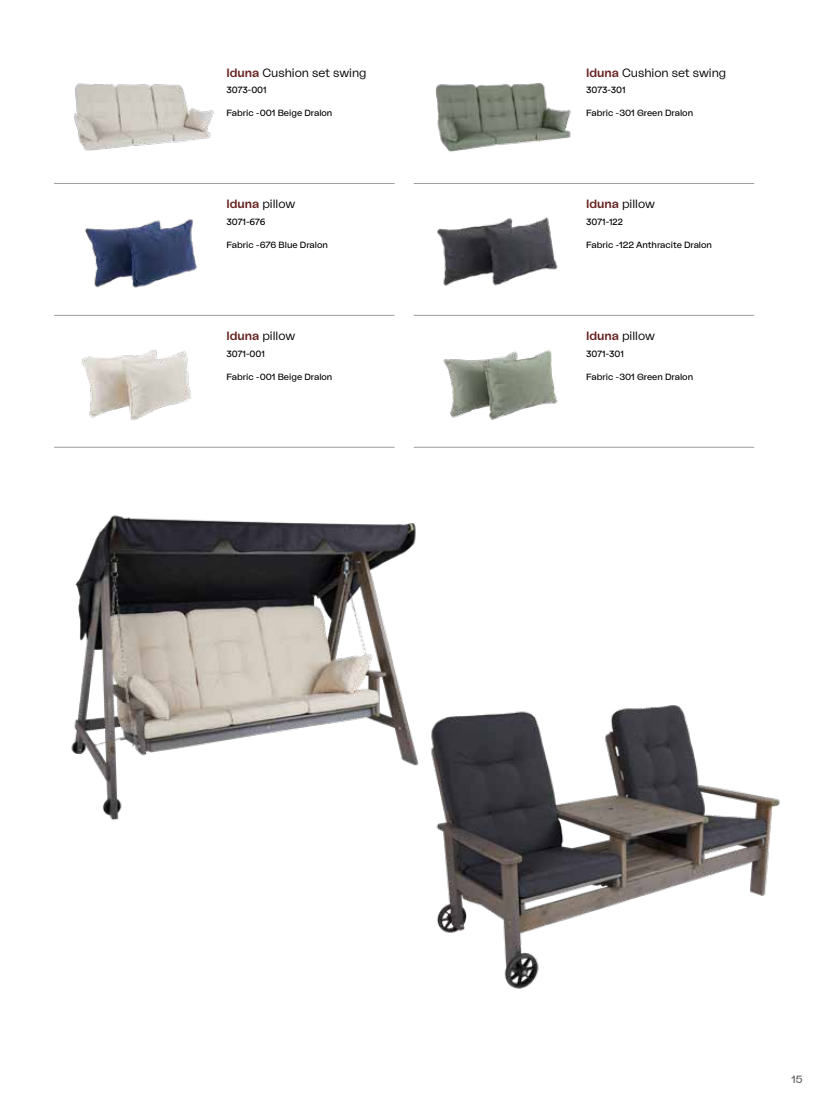
<style>
.page{position:relative;width:830px;height:1106px;background:#fff}
.page>*{position:absolute;margin:0;border:0;box-sizing:border-box;transform-origin:0 0}
.t1{font:300 12px "La Nord";color:#000}
.t2{font:10.5px "La Nord";color:#5a5a59}
.t3{font:9.75px "Circular Std";color:#000}
.t4{font:9px "La Nord";color:#000}
.s1{font-weight:500;color:#672320}
</style>
<div class="page">
<hr style="left:54px;top:183px;width:340px;height:1px;background:#9d9d9c">
<img style="left:74px;top:84px;width:140px;height:67px">
<img style="left:74px;top:83px;width:15px;height:5px">
<hr style="left:413px;top:183px;width:340px;height:1px;background:#9d9d9c">
<img style="left:435px;top:82px;width:136px;height:70px">
<img style="left:435px;top:82px;width:13px;height:6px">
<hr style="left:54px;top:315px;width:340px;height:1px;background:#9d9d9c">
<img style="left:85px;top:219px;width:112px;height:69px">
<hr style="left:413px;top:315px;width:340px;height:1px;background:#9d9d9c">
<img style="left:437px;top:217px;width:121px;height:69px">
<img style="left:437px;top:217px;width:11px;height:3px">
<hr style="left:54px;top:447px;width:340px;height:1px;background:#9d9d9c">
<img style="left:81px;top:349px;width:111px;height:72px">
<img style="left:81px;top:349px;width:8px;height:2px">
<hr style="left:413px;top:447px;width:340px;height:1px;background:#9d9d9c">
<img style="left:443px;top:350px;width:115px;height:70px">
<img style="left:71px;top:515px;width:345px;height:306px">
<img style="left:358px;top:689px;width:423px;height:300px">
<h1 class="t1" style="left:226px;top:64px;width:142px"><span class="s1">Iduna</span> Cushion set swing</h1>
<p class="t3" style="left:226px;top:84px;width:42px">3073-001</p>
<p class="t4" style="left:226px;top:107px;width:107px">Fabric -001 Beige Dralon</p>
<h1 class="t1" style="left:226px;top:196px;width:70px"><span class="s1">Iduna</span> pillow</h1>
<p class="t3" style="left:226px;top:215px;width:40px">3071-676</p>
<p class="t4" style="left:226px;top:238px;width:103px">Fabric -676 Blue Dralon</p>
<h1 class="t1" style="left:226px;top:328px;width:70px"><span class="s1">Iduna</span> pillow</h1>
<p class="t3" style="left:226px;top:347px;width:40px">3071-001</p>
<p class="t4" style="left:226px;top:370px;width:107px">Fabric -001 Beige Dralon</p>
<h1 class="t1" style="left:585px;top:64px;width:142px"><span class="s1">Iduna</span> Cushion set swing</h1>
<p class="t3" style="left:585px;top:84px;width:41px">3073-301</p>
<p class="t4" style="left:585px;top:107px;width:108px">Fabric -301 Green Dralon</p>
<h1 class="t1" style="left:585px;top:196px;width:70px"><span class="s1">Iduna</span> pillow</h1>
<p class="t3" style="left:585px;top:215px;width:38px">3071-122</p>
<p class="t4" style="left:585px;top:238px;width:127px">Fabric -122 Anthracite Dralon</p>
<h1 class="t1" style="left:585px;top:328px;width:70px"><span class="s1">Iduna</span> pillow</h1>
<p class="t3" style="left:585px;top:347px;width:39px">3071-301</p>
<p class="t4" style="left:585px;top:370px;width:108px">Fabric -301 Green Dralon</p>
<p class="t2" style="left:791px;top:1071px;width:13px">15</p>
</div>
